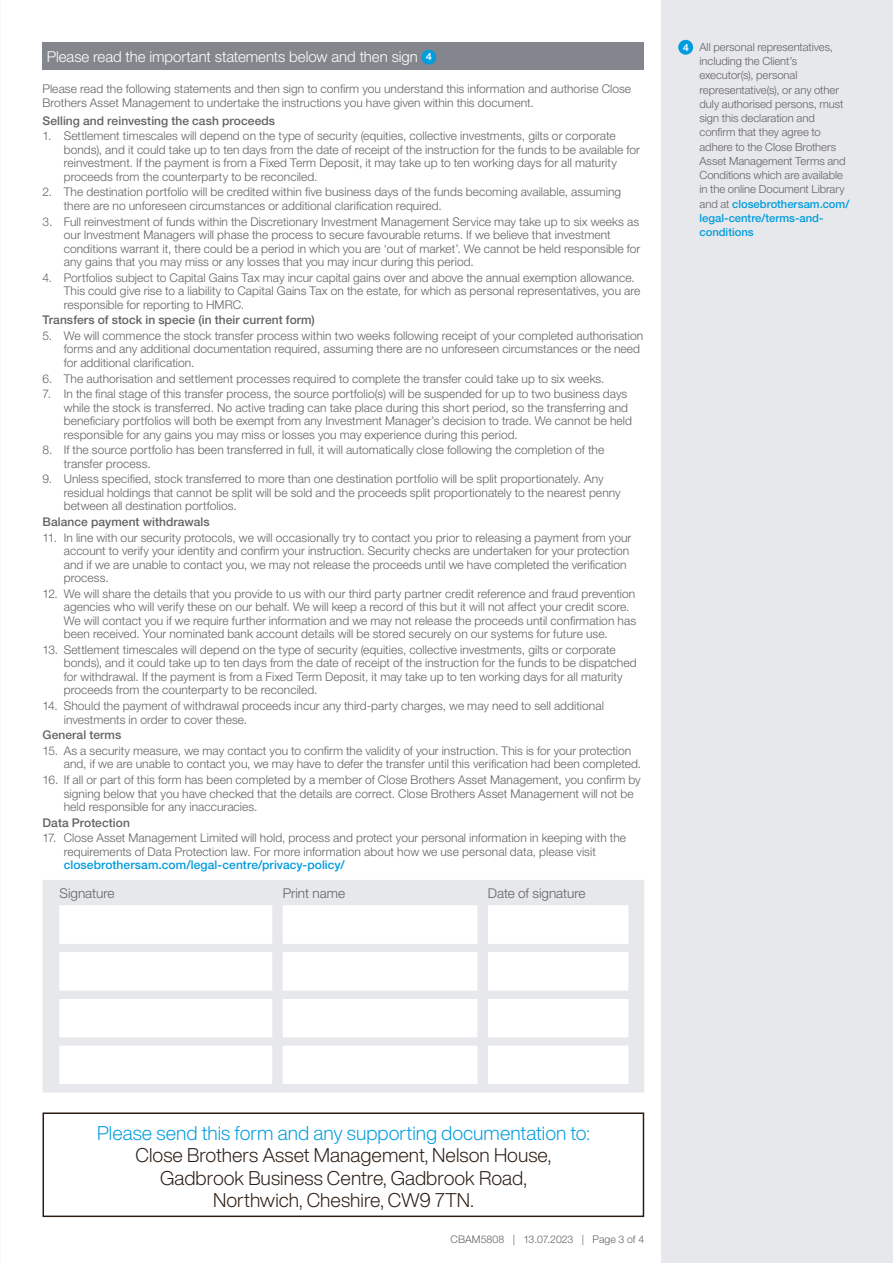
<style>
.page{position:relative;width:893px;height:1263px;background:#fff}
.page>*{position:absolute;margin:0;border:0;box-sizing:border-box;transform-origin:0 0}
.Bodytext{font:300 19.5px/22.5px "Helvetica Now Display";color:#2b1d13;text-align:center}
.Bodytext-2{font:300 19.5px "Helvetica Now Display";color:#009cdd}
.Section_head_white{font:300 15px "Helvetica Neue LT Pro";letter-spacing:-.005em;color:#fff}
.Bodytext-3{font:300 13.5px "Helvetica Neue LT Pro";color:#636366}
.Bodytext-4{font:300 12px/13.5px "Helvetica Neue LT Pro";letter-spacing:.005em;color:#636366}
.Bodytext-5{font:500 12px "Helvetica Neue LT Pro";letter-spacing:.005em;color:#636366}
.Notes_grey{font:300 11.25px/14.2px "Helvetica Neue LT Pro";letter-spacing:-.005em;color:#636366}
.t1{font:300 10.5px "Helvetica Neue LT Std";color:#636366}
.Note_numbers_in_blue_box{font:500 9.75px "Helvetica Now Text";color:#fff}
.s1{font-weight:500;color:#009cdd}
</style>
<div class="page">
<div style="left:661px;top:0;width:232px;height:1263px;background:#e7e8eb"></div>
<div style="left:678px;top:40px;width:15px;height:15px;background:#009cdd;border-radius:50%"></div>
<div style="left:43px;top:43px;width:601px;height:27px;background:#83868c"></div>
<div style="left:421px;top:50px;width:15px;height:15px;background:#009cdd;border-radius:50%"></div>
<div style="left:43px;top:880px;width:601px;height:212px;background:#e7e8eb"></div>
<svg style="left:60px;top:905px;width:568px;height:179px"></svg>
<div style="left:43px;top:1112px;width:601px;height:105px;border:2px solid #2b1d13"></div>
<p class="Section_head_white" style="left:47px;top:47px;width:373px">Please read the important statements below and then sign</p>
<p class="Note_numbers_in_blue_box" style="left:426px;top:50px;width:8px">4</p>
<p class="Bodytext-4" style="left:43px;top:82px;width:590px">Please read the following statements and then sign to confirm you understand this information and authorise Close<br>Brothers Asset Management to undertake the instructions you have given within this document.</p>
<p class="Bodytext-5" style="left:43px;top:113px;width:234px">Selling and reinvesting the cash proceeds</p>
<p class="Bodytext-4" style="left:64px;top:129px;width:578px;text-indent:-21px">1. Settlement timescales will depend on the type of security (equities, collective investments, gilts or corporate bonds), and it could take up to ten days from the date of receipt of the instruction for the funds to be available for reinvestment. If the payment is from a Fixed Term Deposit, it may take up to ten working days for all maturity proceeds from the counterparty to be reconciled.</p>
<p class="Bodytext-4" style="left:64px;top:185px;width:559px;text-indent:-21px">2. The destination portfolio will be credited within five business days of the funds becoming available, assuming there are no unforeseen circumstances or additional clarification required.</p>
<p class="Bodytext-4" style="left:64px;top:214px;width:578px;text-indent:-21px">3. Full reinvestment of funds within the Discretionary Investment Management Service may take up to six weeks as our Investment Managers will phase the process to secure favourable returns. If we believe that investment conditions warrant it, there could be a period in which you are ‘out of market’. We cannot be held responsible for any gains that you may miss or any losses that you may incur during this period.</p>
<p class="Bodytext-4" style="left:64px;top:270px;width:578px;text-indent:-21px">4. Portfolios subject to Capital Gains Tax may incur capital gains over and above the annual exemption allowance.<br>This could give rise to a liability to Capital Gains Tax on the estate, for which as personal representatives, you are responsible for reporting to HMRC.</p>
<p class="Bodytext-5" style="left:43px;top:313px;width:274px">Transfers of stock in specie (in their current form)</p>
<p class="Bodytext-4" style="left:64px;top:329px;width:581px;text-indent:-21px">5. We will commence the stock transfer process within two weeks following receipt of your completed authorisation forms and any additional documentation required, assuming there are no unforeseen circumstances or the need for additional clarification.</p>
<p class="Bodytext-4" style="left:43px;top:371px;width:564px">6. The authorisation and settlement processes required to complete the transfer could take up to six weeks.</p>
<p class="Bodytext-4" style="left:64px;top:387px;width:570px;text-indent:-21px">7. In the final stage of this transfer process, the source portfolio(s) will be suspended for up to two business days while the stock is transferred. No active trading can take place during this short period, so the transferring and beneficiary portfolios will both be exempt from any Investment Manager’s decision to trade. We cannot be held responsible for any gains you may miss or losses you may experience during this period.</p>
<p class="Bodytext-4" style="left:64px;top:443px;width:542px;text-indent:-21px">8. If the source portfolio has been transferred in full, it will automatically close following the completion of the transfer process.</p>
<p class="Bodytext-4" style="left:64px;top:472px;width:558px;text-indent:-21px">9. Unless specified, stock transferred to more than one destination portfolio will be split proportionately. Any residual holdings that cannot be split will be sold and the proceeds split proportionately to the nearest penny between all destination portfolios.</p>
<p class="Bodytext-5" style="left:43px;top:515px;width:169px">Balance payment withdrawals</p>
<p class="Bodytext-4" style="left:64px;top:530px;width:569px;text-indent:-21px">11. In line with our security protocols, we will occasionally try to contact you prior to releasing a payment from your account to verify your identity and confirm your instruction. Security checks are undertaken for your protection and if we are unable to contact you, we may not release the proceeds until we have completed the verification process.</p>
<p class="Bodytext-4" style="left:64px;top:586px;width:574px;text-indent:-21px">12. We will share the details that you provide to us with our third party partner credit reference and fraud prevention agencies who will verify these on our behalf. We will keep a record of this but it will not affect your credit score.<br>We will contact you if we require further information and we may not release the proceeds until confirmation has been received. Your nominated bank account details will be stored securely on our systems for future use.</p>
<p class="Bodytext-4" style="left:64px;top:643px;width:574px;text-indent:-21px">13. Settlement timescales will depend on the type of security (equities, collective investments, gilts or corporate bonds), and it could take up to ten days from the date of receipt of the instruction for the funds to be dispatched for withdrawal. If the payment is from a Fixed Term Deposit, it may take up to ten working days for all maturity proceeds from the counterparty to be reconciled.</p>
<p class="Bodytext-4" style="left:64px;top:699px;width:542px;text-indent:-21px">14. Should the payment of withdrawal proceeds incur any third-party charges, we may need to sell additional investments in order to cover these.</p>
<p class="Bodytext-5" style="left:43px;top:728px;width:80px">General terms</p>
<p class="Bodytext-4" style="left:64px;top:744px;width:579px;text-indent:-21px">15. As a security measure, we may contact you to confirm the validity of your instruction. This is for your protection and, if we are unable to contact you, we may have to defer the transfer until this verification had been completed.</p>
<p class="Bodytext-4" style="left:64px;top:773px;width:578px;text-indent:-21px">16. If all or part of this form has been completed by a member of Close Brothers Asset Management, you confirm by signing below that you have checked that the details are correct. Close Brothers Asset Management will not be held responsible for any inaccuracies.</p>
<p class="Bodytext-5" style="left:43px;top:815px;width:89px">Data Protection</p>
<p class="Bodytext-4" style="left:64px;top:831px;width:564px;text-indent:-21px">17. Close Asset Management Limited will hold, process and protect your personal information in keeping with the requirements of Data Protection law. For more information about how we use personal data, please visit <span class="s1">closebrothersam.com/legal-centre/privacy-policy/</span></p>
<p class="Bodytext-3" style="left:60px;top:885px;width:56px">Signature</p>
<p class="Bodytext-3" style="left:283px;top:885px;width:64px">Print name</p>
<p class="Bodytext-3" style="left:488px;top:885px;width:99px">Date of signature</p>
<p class="Note_numbers_in_blue_box" style="left:683px;top:41px;width:8px">4</p>
<p class="Notes_grey" style="left:699px;top:39px;width:151px">All personal representatives, including the Client’s executor(s), personal representative(s), or any other duly authorised persons, must sign this declaration and confirm that they agree to adhere to the Close Brothers<br>Asset Management Terms and<br>Conditions which are available in the online Document Library and at <span class="s1">closebrothersam.com/ legal-centre/terms-and&shy;conditions</span></p>
<p class="Bodytext-2" style="left:97px;top:1119px;width:494px">Please send this form and any supporting documentation to:</p>
<p class="Bodytext" style="left:136px;top:1144px;width:417px">Close Brothers Asset Management, Nelson House,<br>Gadbrook Business Centre, Gadbrook Road,<br>Northwich, Cheshire, CW9 7TN.</p>
<p class="t1" style="left:451px;top:1233px;width:195px">CBAM5808 | 13.07.2023 | Page 3 of 4</p>
</div>
